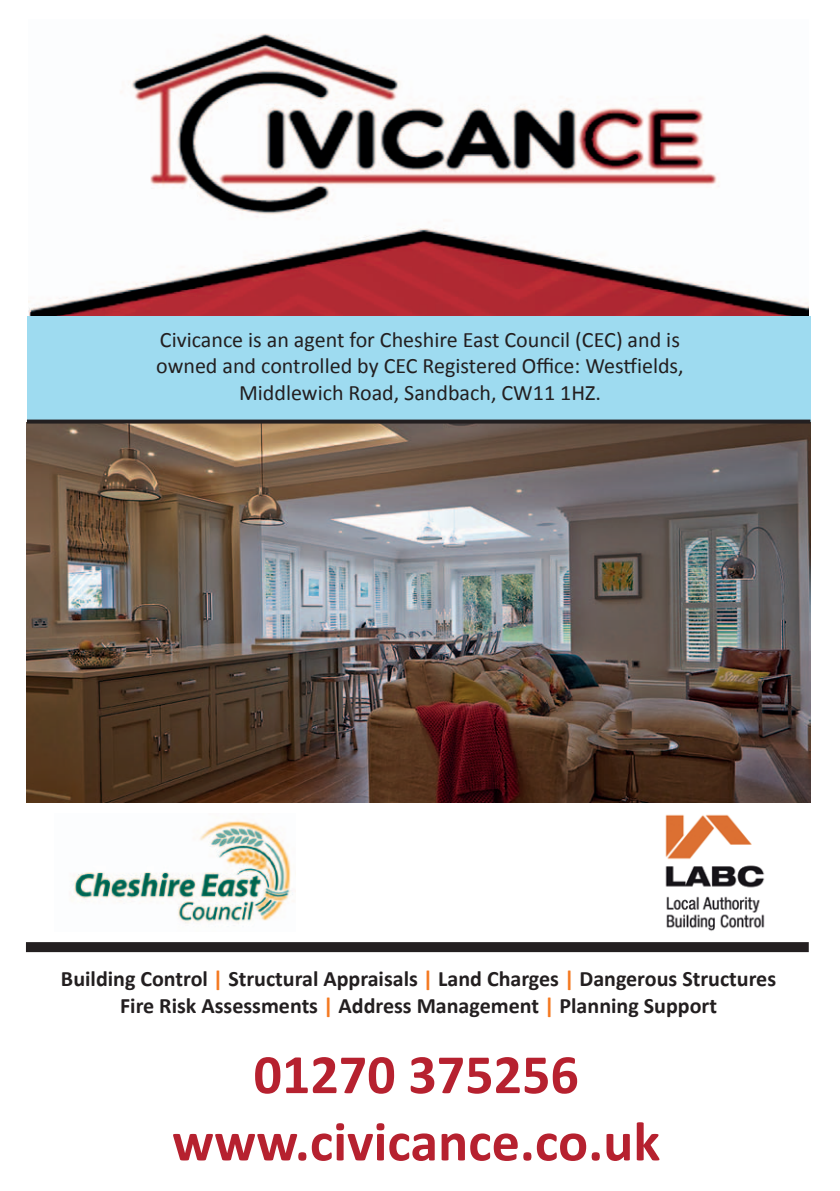
<style>
.page{position:relative;width:840px;height:1191px;background:#fff}
.page>*{position:absolute;margin:0;border:0;box-sizing:border-box;transform-origin:0 0}
.t1{font:700 56px/67.2px "Calibri";color:#b6212f;text-align:center}
.t2{font:22px/26.4px "Calibri";color:#231f20;text-align:center}
.t3{font:700 22px/26.4px "Calibri";color:#231f20;text-align:center}
.s1{color:#f47921}
</style>
<div class="page">
<img style="left:665px;top:814px;width:100px;height:117px">
<img style="left:28px;top:33px;width:780px;height:283px">
<div style="left:27px;top:316px;width:783px;height:105px;background:#9edbf0"></div>
<img style="left:73px;top:820px;width:220px;height:104px">
<div style="left:26px;top:942px;width:782px;height:10px;background:#231f20"></div>
<img style="left:27px;top:423px;width:782px;height:379px">
<svg style="left:27px;top:419px;width:783px;height:4px;background:#34393d"></svg>
<p class="t2" style="left:156px;top:326px;width:528px">Civicance is an agent for Cheshire East Council (CEC) and is owned and controlled by CEC Registered Office: Westfields,<br>Middlewich Road, Sandbach, CW11 1HZ.</p>
<p class="t3" style="left:61px;top:965px;width:716px">Building Control <span class="s1">|</span> Structural Appraisals <span class="s1">|</span> Land Charges <span class="s1">|</span> Dangerous Structures<br>Fire Risk Assessments <span class="s1">|</span> Address Management <span class="s1">|</span> Planning Support</p>
<h1 class="t1" style="left:172px;top:1040px;width:489px">01270 375256 www.civicance.co.uk</h1>
</div>
